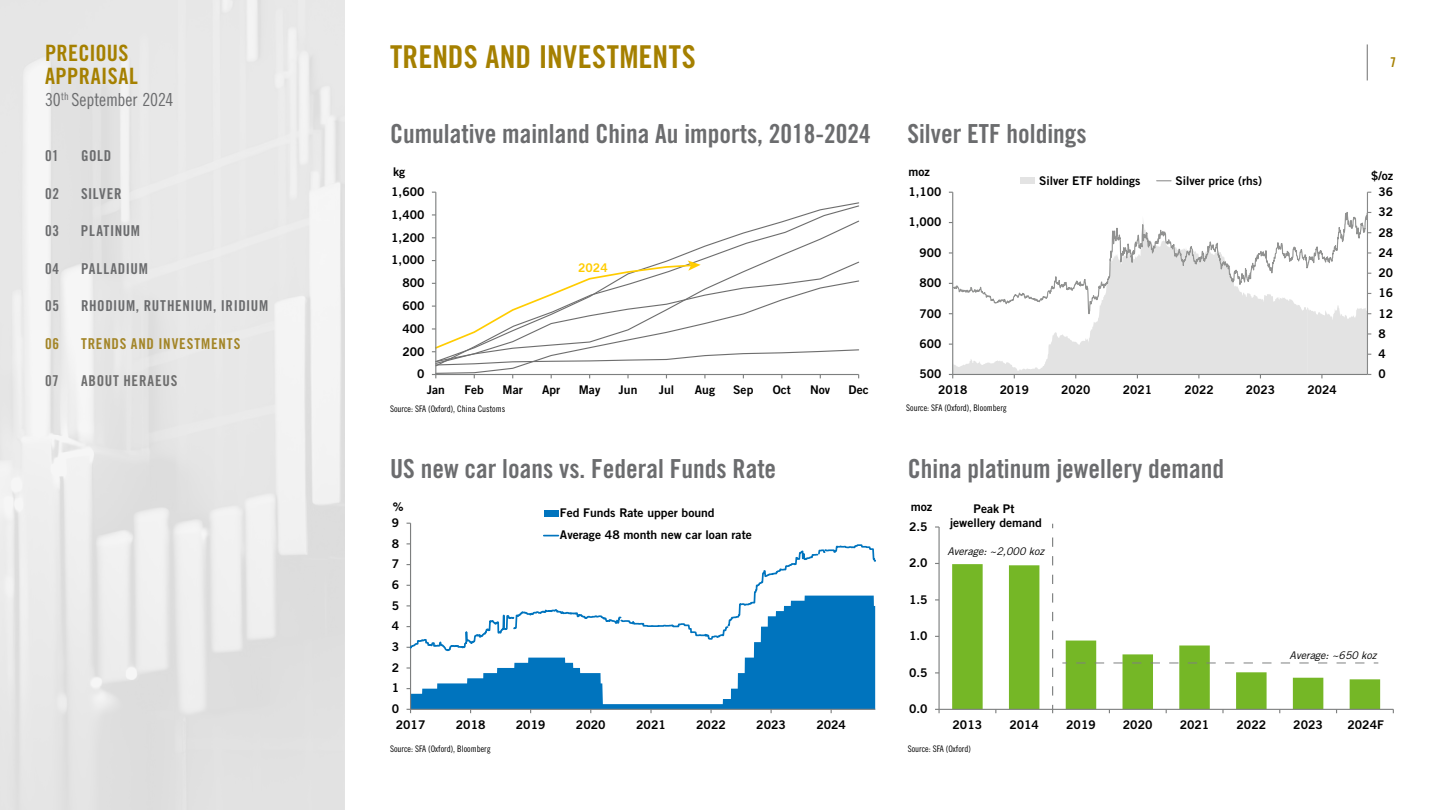
<style>
.page{position:relative;width:1440px;height:810px;background:#fff}
.page>*{position:absolute;margin:0;border:0;box-sizing:border-box;transform-origin:0 0}
.t1{font:31.5px "Trade Gothic LT Std Bd Cn 20";letter-spacing:.01em;color:#a58000}
.t2{font:26.25px "Trade Gothic LT Std Bd Cn 20";color:#6b6c6e}
.t3{font:22.5px/22.5px "Trade Gothic LT Std Bd Cn 20";letter-spacing:.015em;color:#a58000}
.t4{font:18px "Trade Gothic LT Std Cn 18";letter-spacing:-.005em;color:#6b6c6e}
.t5{font:15px "Trade Gothic LT Std Bd Cn 20";letter-spacing:.04em;color:#6b6c6e}
.t6{font:15px "Trade Gothic LT Std Bd Cn 20";letter-spacing:.055em;color:#a38527}
.t7{font:15px "Trade Gothic LT Std Bd Cn 20";letter-spacing:.05em;color:#6e6e6e}
.t8{font:13.5px "Trade Gothic LT Std Bd Cn 20";color:#a58000}
.t9{font:12px/22.1px "Trade Gothic LT Std Bd 2";color:#000}
.t10{font:12px "Trade Gothic LT Std Bd 2";color:#fc0}
.t11{font:italic 10.5px "Trade Gothic LT Std";color:#000}
.t12{font:9px "Trade Gothic LT Std Cn 18";color:#000}
</style>
<div class="page">
<hr style="left:1367px;top:44px;width:1px;height:36px;background:#6e6e6e">
<div style="left:0;top:0;width:345px;height:810px;background:linear-gradient(to right,#e8e8e8,#e7e7e7)"></div>
<svg style="left:434px;top:205px;width:426px;height:55px"></svg>
<svg style="left:432px;top:260px;width:428px;height:118px"></svg>
<hr style="left:435px;top:192px;width:1px;height:183px;background:#7d7f7f">
<svg style="left:953px;top:329px;width:354px;height:45px;fill:#e3e3e3"></svg>
<hr style="left:952px;top:192px;width:1px;height:182px;background:#7d7f7f">
<hr style="left:953px;top:374px;width:414px;height:1px;background:#7d7f7f">
<svg style="left:1307px;top:313px;width:64px;height:65px;background:#e1e1e1"></svg>
<svg style="left:952px;top:191px;width:417px;height:138px"></svg>
<div style="left:1020px;top:178px;width:15px;height:6px;background:#e3e3e3"></div>
<svg style="left:1157px;top:180px;width:14px;height:1px"></svg>
<svg style="left:411px;top:653px;width:464px;height:56px;fill:#0074be"></svg>
<hr style="left:410px;top:523px;width:1px;height:186px;background:#7d7f7f">
<hr style="left:411px;top:709px;width:464px;height:1px;background:#7d7f7f">
<svg style="left:409px;top:543px;width:467px;height:110px"></svg>
<div style="left:544px;top:510px;width:14px;height:7px;background:#0074be"></div>
<svg style="left:544px;top:535px;width:14px;height:1px"></svg>
<svg style="left:952px;top:564px;width:428px;height:145px"></svg>
<hr style="left:939px;top:527px;width:1px;height:182px;background:#7d7f7f">
<hr style="left:939px;top:709px;width:454px;height:1px;background:#7d7f7f">
<svg style="left:1052px;top:524px;width:1px;height:172px"></svg>
<svg style="left:1076px;top:663px;width:302px;height:1px"></svg>
<h3 class="t3" style="left:45px;top:42px;width:94px">PRECIOUS<br>APPRAISAL</h3>
<h3 class="t4" style="left:45px;top:89px;width:130px">30<sup>th</sup> September 2024</h3>
<p class="t5" style="left:45px;top:147px;width:15px">01</p>
<p class="t5" style="left:81px;top:147px;width:32px">GOLD</p>
<p class="t5" style="left:45px;top:184px;width:16px">02</p>
<p class="t5" style="left:81px;top:184px;width:42px">SILVER</p>
<p class="t5" style="left:45px;top:222px;width:16px">03</p>
<p class="t5" style="left:81px;top:222px;width:61px">PLATINUM</p>
<p class="t5" style="left:45px;top:259px;width:16px">04</p>
<p class="t5" style="left:81px;top:259px;width:68px">PALLADIUM</p>
<p class="t5" style="left:45px;top:297px;width:16px">05</p>
<p class="t5" style="left:81px;top:297px;width:189px">RHODIUM, RUTHENIUM, IRIDIUM</p>
<p class="t6" style="left:45px;top:334px;width:16px">06</p>
<p class="t6" style="left:81px;top:334px;width:161px">TRENDS AND INVESTMENTS</p>
<p class="t7" style="left:45px;top:372px;width:15px">07</p>
<p class="t7" style="left:81px;top:372px;width:98px">ABOUT HERAEUS</p>
<h1 class="t1" style="left:390px;top:37px;width:307px">TRENDS AND INVESTMENTS</h1>
<p class="t8" style="left:1390px;top:54px;width:7px">7</p>
<h2 class="t2" style="left:390px;top:118px;width:482px">Cumulative mainland China Au imports, 2018-2024</h2>
<h2 class="t2" style="left:908px;top:118px;width:181px">Silver ETF holdings</h2>
<p class="t9" style="left:393px;top:160px;width:14px">kg</p>
<p class="t9" style="left:391px;top:180px;width:35px">1,600</p>
<p class="t9" style="left:909px;top:160px;width:23px">moz</p>
<p class="t9" style="left:1371px;top:165px;width:23px">$/oz</p>
<p class="t9" style="left:1039px;top:169px;width:103px">Silver ETF holdings</p>
<p class="t9" style="left:1176px;top:169px;width:88px">Silver price (rhs)</p>
<p class="t9" style="left:909px;top:180px;width:34px">1,100</p>
<p class="t9" style="left:1379px;top:180px;width:16px">36</p>
<p class="t9" style="left:391px;top:203px;width:35px">1,400</p>
<p class="t9" style="left:391px;top:226px;width:35px">1,200</p>
<p class="t9" style="left:909px;top:211px;width:34px">1,000</p>
<p class="t9" style="left:1379px;top:201px;width:16px">32</p>
<p class="t9" style="left:1379px;top:221px;width:16px">28</p>
<p class="t9" style="left:391px;top:249px;width:35px">1,000</p>
<p class="t9" style="left:402px;top:272px;width:24px">800</p>
<p class="t10" style="left:578px;top:260px;width:31px">2024</p>
<p class="t9" style="left:920px;top:241px;width:23px">900</p>
<p class="t9" style="left:920px;top:272px;width:23px">800</p>
<p class="t9" style="left:1379px;top:241px;width:16px">24</p>
<p class="t9" style="left:1379px;top:262px;width:16px">20</p>
<p class="t9" style="left:1379px;top:282px;width:16px">16</p>
<p class="t9" style="left:402px;top:294px;width:24px">600</p>
<p class="t9" style="left:920px;top:302px;width:23px">700</p>
<p class="t9" style="left:1379px;top:302px;width:16px">12</p>
<p class="t9" style="left:402px;top:317px;width:24px">400</p>
<p class="t9" style="left:402px;top:340px;width:24px">200</p>
<p class="t9" style="left:920px;top:332px;width:23px">600</p>
<p class="t9" style="left:1379px;top:322px;width:9px">8</p>
<p class="t9" style="left:1379px;top:343px;width:9px">4</p>
<p class="t9" style="left:417px;top:363px;width:9px">0</p>
<p class="t9" style="left:920px;top:363px;width:23px">500</p>
<p class="t9" style="left:1379px;top:363px;width:9px">0</p>
<p class="t9" style="left:427px;top:378px;width:20px">Jan</p>
<p class="t9" style="left:465px;top:378px;width:21px">Feb</p>
<p class="t9" style="left:503px;top:378px;width:22px">Mar</p>
<p class="t9" style="left:542px;top:378px;width:20px">Apr</p>
<p class="t9" style="left:579px;top:378px;width:23px">May</p>
<p class="t9" style="left:619px;top:378px;width:20px">Jun</p>
<p class="t9" style="left:659px;top:378px;width:17px">Jul</p>
<p class="t9" style="left:695px;top:378px;width:22px">Aug</p>
<p class="t9" style="left:733px;top:378px;width:22px">Sep</p>
<p class="t9" style="left:773px;top:378px;width:20px">Oct</p>
<p class="t9" style="left:810px;top:378px;width:22px">Nov</p>
<p class="t9" style="left:849px;top:378px;width:22px">Dec</p>
<p class="t9" style="left:938px;top:378px;width:31px">2018</p>
<p class="t9" style="left:1000px;top:378px;width:31px">2019</p>
<p class="t9" style="left:1061px;top:378px;width:31px">2020</p>
<p class="t9" style="left:1123px;top:378px;width:31px">2021</p>
<p class="t9" style="left:1184px;top:378px;width:31px">2022</p>
<p class="t9" style="left:1246px;top:378px;width:31px">2023</p>
<p class="t9" style="left:1307px;top:378px;width:31px">2024</p>
<p class="t12" style="left:390px;top:403px;width:117px">Source: SFA (Oxford), China Customs</p>
<p class="t12" style="left:906px;top:403px;width:102px">Source: SFA (Oxford), Bloomberg</p>
<h2 class="t2" style="left:390px;top:452px;width:388px">US new car loans vs. Federal Funds Rate</h2>
<h2 class="t2" style="left:908px;top:452px;width:318px">China platinum jewellery demand</h2>
<p class="t9" style="left:393px;top:495px;width:12px">%</p>
<p class="t9" style="left:392px;top:512px;width:9px">9</p>
<p class="t9" style="left:392px;top:532px;width:9px">8</p>
<p class="t9" style="left:392px;top:553px;width:9px">7</p>
<p class="t9" style="left:560px;top:502px;width:193px">Fed Funds Rate upper bound<br>Average 48 month new car loan rate</p>
<p class="t9" style="left:911px;top:495px;width:23px">moz</p>
<p class="t9" style="left:909px;top:515px;width:20px">2.5</p>
<p class="t9" style="left:909px;top:552px;width:20px">2.0</p>
<p class="t9" style="left:950px;top:501px;width:94px;line-height:14.4px;text-align:center">Peak Pt<br>jewellery demand</p>
<p class="t11" style="left:947px;top:545px;width:98px">Average: ~2,000 koz</p>
<p class="t9" style="left:392px;top:574px;width:9px">6</p>
<p class="t9" style="left:392px;top:594px;width:9px">5</p>
<p class="t9" style="left:909px;top:588px;width:20px">1.5</p>
<p class="t9" style="left:392px;top:615px;width:9px">4</p>
<p class="t9" style="left:909px;top:625px;width:20px">1.0</p>
<p class="t9" style="left:392px;top:636px;width:9px">3</p>
<p class="t11" style="left:1290px;top:648px;width:89px">Average: ~650 koz</p>
<p class="t9" style="left:392px;top:656px;width:9px">2</p>
<p class="t9" style="left:909px;top:661px;width:20px">0.5</p>
<p class="t9" style="left:392px;top:677px;width:9px">1</p>
<p class="t9" style="left:392px;top:698px;width:9px">0</p>
<p class="t9" style="left:909px;top:698px;width:20px">0.0</p>
<p class="t9" style="left:396px;top:713px;width:31px">2017</p>
<p class="t9" style="left:456px;top:713px;width:31px">2018</p>
<p class="t9" style="left:516px;top:713px;width:31px">2019</p>
<p class="t9" style="left:576px;top:713px;width:31px">2020</p>
<p class="t9" style="left:636px;top:713px;width:31px">2021</p>
<p class="t9" style="left:696px;top:713px;width:31px">2022</p>
<p class="t9" style="left:756px;top:713px;width:31px">2023</p>
<p class="t9" style="left:816px;top:713px;width:31px">2024</p>
<p class="t9" style="left:953px;top:713px;width:31px">2013</p>
<p class="t9" style="left:1009px;top:713px;width:31px">2014</p>
<p class="t9" style="left:1066px;top:713px;width:31px">2019</p>
<p class="t9" style="left:1123px;top:713px;width:31px">2020</p>
<p class="t9" style="left:1180px;top:713px;width:31px">2021</p>
<p class="t9" style="left:1236px;top:713px;width:31px">2022</p>
<p class="t9" style="left:1293px;top:713px;width:31px">2023</p>
<p class="t9" style="left:1347px;top:713px;width:38px">2024F</p>
<p class="t12" style="left:390px;top:743px;width:102px">Source: SFA (Oxford), Bloomberg</p>
<p class="t12" style="left:908px;top:743px;width:65px">Source: SFA (Oxford)</p>
</div>
